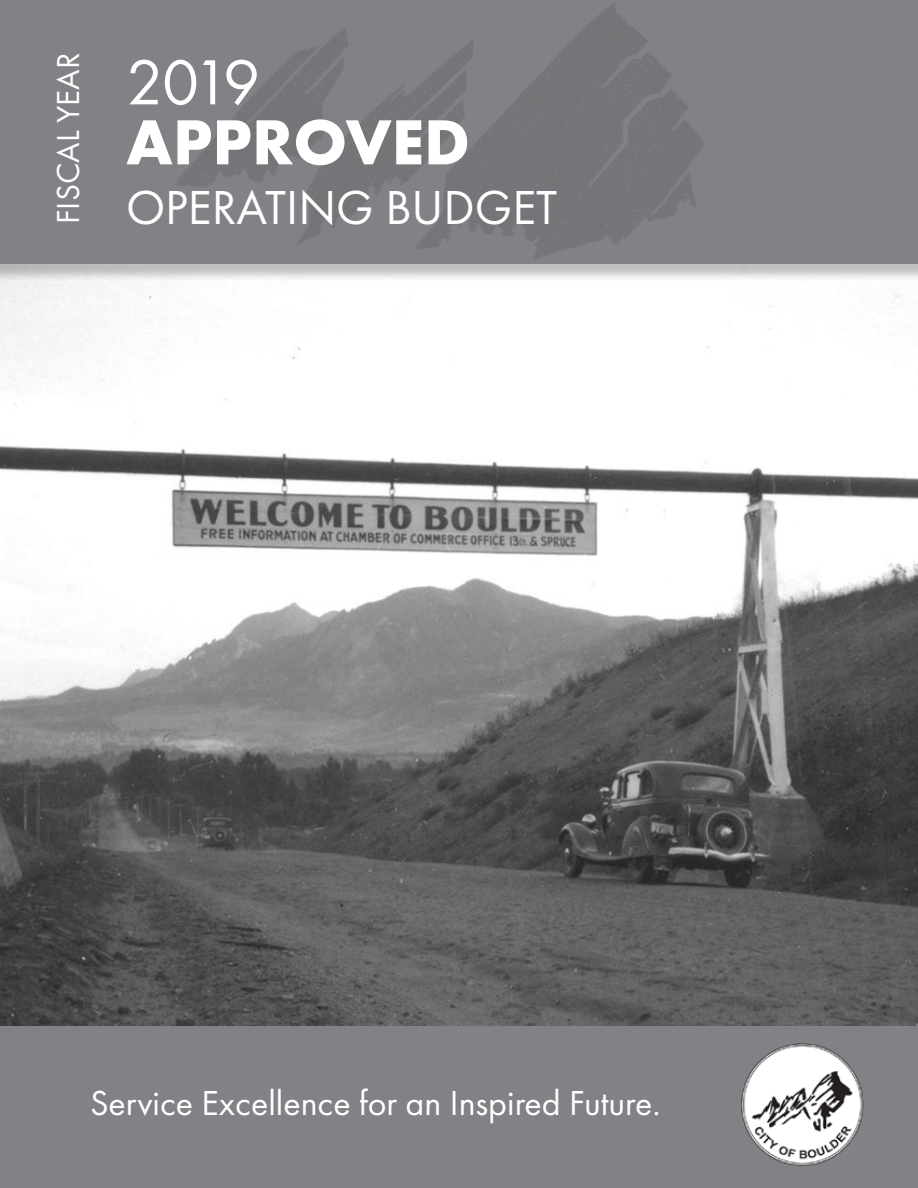
<style>
.page{position:relative;width:918px;height:1188px;background:#fff}
.page>*{position:absolute;margin:0;border:0;box-sizing:border-box;transform-origin:0 0}
.t1{font:700 66px "Futura PT";color:#fff}
.t2{font:66px "Futura PT";color:#fff}
.t3{font:49.5px "Futura PT";color:#fff}
.t4{font:36px "Futura PT";color:#fff}
.t5{font:33px "Futura PT";color:#fff}
</style>
<div class="page">
<img style="left:0;top:282px;width:918px;height:744px">
<div style="left:0;top:0;width:918px;height:263px;background:#808285"></div>
<div style="left:0;top:1026px;width:918px;height:162px;background:#808285"></div>
<img style="left:80px;top:4px;width:756px;height:389px">
<img style="left:741px;top:1043px;width:123px;height:123px">
<p class="t5" style="left:49px;top:224px;width:173px;rotate:-90deg">FISCAL YEAR</p>
<h1 class="t2" style="left:126px;top:43px;width:136px">2019</h1>
<h1 class="t1" style="left:126px;top:100px;width:345px">APPROVED</h1>
<h2 class="t3" style="left:126px;top:179px;width:433px">OPERATING BUDGET</h2>
<p class="t4" style="left:90px;top:1082px;width:572px">Service Excellence for an Inspired Future.</p>
</div>
